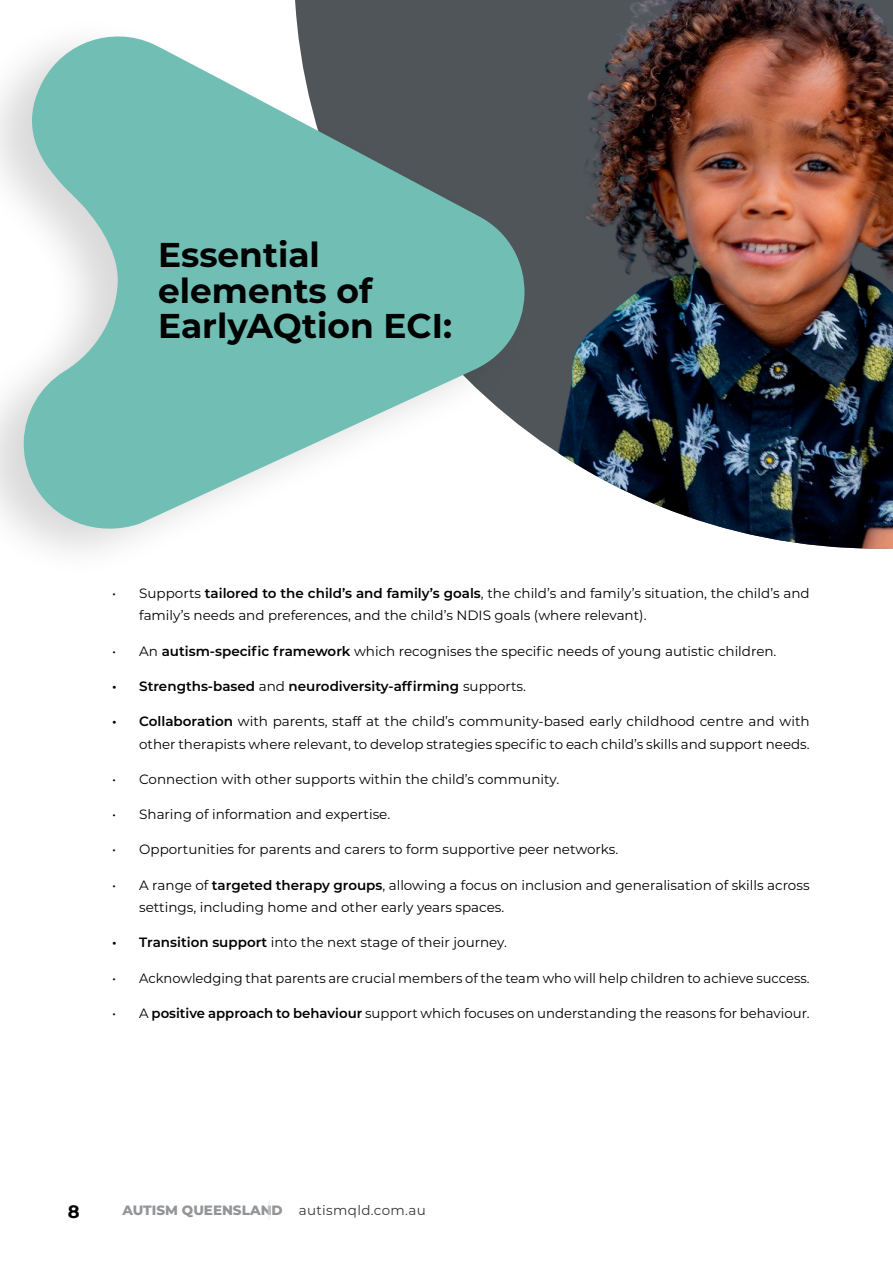
<style>
.page{position:relative;width:893px;height:1263px;background:#fff}
.page>*{position:absolute;margin:0;border:0;box-sizing:border-box;transform-origin:0 0}
.t1{font:700 34.35px/35.7px "Montserrat";color:#000101}
.t2{font:700 18px "Montserrat";color:#000}
.t3{font:13.5px/22.5px "Montserrat";color:#000}
.t4{font:600 13.5px "Montserrat";color:#000}
.t5{font:800 13.5px "Montserrat";color:#939598}
.s1{font-weight:600}
.s2{font-weight:400}
.s3{font-weight:400;color:#383839}
</style>
<div class="page">
<svg style="left:269px;top:1202px;width:1px;height:18px"></svg>
<img style="left:295px;top:0;width:598px;height:549px">
<div style="left:0;top:14px;width:531px;height:565px;background:#000;opacity:.15"></div>
<svg style="left:23px;top:26px;width:502px;height:512px;fill:#70beb4"></svg>
<h1 class="t1" style="left:158px;top:235px;width:295px">Essential elements of<br>EarlyAQtion ECI:</h1>
<p class="t3" style="left:139px;top:581px;width:672px;text-indent:-27px">• Supports <span class="s1">tailored to the child’s and family’s goals</span>, the child’s and family’s situation, the child’s and family’s needs and preferences, and the child’s NDIS goals (where relevant).</p>
<p class="t3" style="left:112px;top:639px;width:666px">• An <span class="s1">autism-specific framework</span> which recognises the specific needs of young autistic children.</p>
<p class="t4" style="left:112px;top:676px;width:415px">• Strengths-based <span class="s2">and</span> neurodiversity-affirming <span class="s2">supports.</span></p>
<p class="t3" style="left:112px;top:709px;width:699px;text-align:right"><span class="s1">• Collaboration</span> with parents, staff at the child’s community-based early childhood centre and with other therapists where relevant, to develop strategies specific to each child’s skills and support needs.</p>
<p class="t3" style="left:112px;top:767px;width:448px">• Connection with other supports within the child’s community.</p>
<p class="t3" style="left:112px;top:802px;width:280px">• Sharing of information and expertise.</p>
<p class="t3" style="left:112px;top:838px;width:508px">• Opportunities for parents and carers to form supportive peer networks.</p>
<p class="t3" style="left:139px;top:873px;width:672px;text-indent:-27px">• A range of <span class="s1">targeted therapy groups</span>, allowing a focus on inclusion and generalisation of skills across settings, including home and other early years spaces.</p>
<p class="t3" style="left:112px;top:931px;width:396px"><span class="s1">• Transition support</span> into the next stage of their journey.</p>
<p class="t3" style="left:112px;top:966px;width:699px">• Acknowledging that parents are crucial members of the team who will help children to achieve success.</p>
<p class="t3" style="left:112px;top:1001px;width:699px">• A <span class="s1">positive approach to behaviour</span> support which focuses on understanding the reasons for behaviour.</p>
<h2 class="t2" style="left:68px;top:1199px;width:13px">8</h2>
<p class="t5" style="left:122px;top:1200px;width:305px">AUTISM QUEENSLAND <span class="s3">autismqld.com.au</span></p>
</div>
